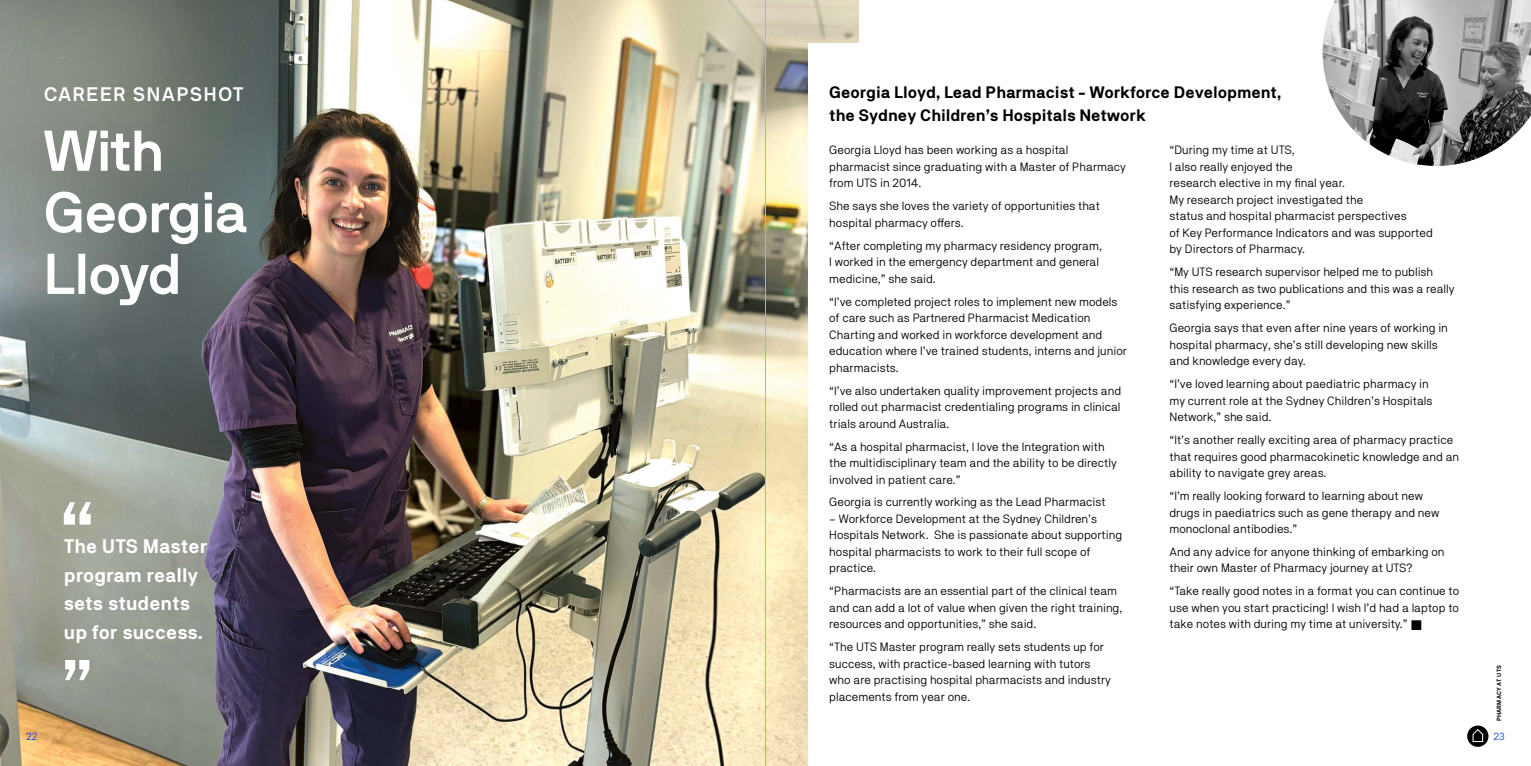
<style>
.page{position:relative;width:1531px;height:766px;background:#fff}
.page>*{position:absolute;margin:0;border:0;box-sizing:border-box;transform-origin:0 0}
.t1{font:700 57px/61.5px "NB International Pro";color:#fff}
.t2{font:700 19.5px/28.5px "NB Akademie";color:#fff}
.t3{font:700 19.5px "NB International Pro";letter-spacing:.095em;color:#fff}
.t4{font:700 16.5px/22.5px "NB Akademie";letter-spacing:-.005em;color:#000}
.t5{font:12px/16.5px "NB Akademie";color:#000}
.t6{font:10.5px "NB Akademie";color:#0f4beb}
.t7{font:700 6px "NB Akademie";letter-spacing:.03em;color:#000}
</style>
<div class="page">
<img style="left:0;top:0;width:859px;height:765px">
<div style="left:808px;top:43px;width:276px;height:722px;background:#fff"></div>
<img style="left:1322px;top:0;width:209px;height:166px">
<svg style="left:65px;top:659px;width:24px;height:21px"></svg>
<svg style="left:64px;top:502px;width:27px;height:22px"></svg>
<hr style="left:765px;top:0;width:1px;height:765px;background:#b2b2b2">
<div style="left:1467px;top:725px;width:21px;height:21px;background:#000;border-radius:50%"></div>
<svg style="left:1472px;top:729px;width:11px;height:13px"></svg>
<h2 class="t3" style="left:44px;top:82px;width:201px">CAREER SNAPSHOT</h2>
<h1 class="t1" style="left:44px;top:119px;width:204px">With<br>Georgia<br>Lloyd</h1>
<h2 class="t2" style="left:64px;top:531px;width:145px">The UTS Master program really sets students up for success.</h2>
<h3 class="t4" style="left:829px;top:81px;width:453px">Georgia Lloyd, Lead Pharmacist - Workforce Development, the Sydney Children’s Hospitals Network</h3>
<p class="t5" style="left:829px;top:142px;width:298px">Georgia Lloyd has been working as a hospital pharmacist since graduating with a Master of Pharmacy from UTS in 2014.</p>
<p class="t5" style="left:829px;top:197px;width:272px">She says she loves the variety of opportunities that hospital pharmacy offers.</p>
<p class="t5" style="left:829px;top:237px;width:274px">“After completing my pharmacy residency program,<br>I worked in the emergency department and general medicine,” she said.</p>
<p class="t5" style="left:829px;top:293px;width:299px">“I’ve completed project roles to implement new models of care such as Partnered Pharmacist Medication Charting and worked in workforce development and education where I’ve trained students, interns and junior pharmacists.</p>
<p class="t5" style="left:829px;top:382px;width:293px;text-align:justify">“I’ve also undertaken quality improvement projects and rolled out pharmacist credentialing programs in clinical trials around Australia.</p>
<p class="t5" style="left:829px;top:437px;width:289px">“As a hospital pharmacist, I love the Integration with the multidisciplinary team and the ability to be directly involved in patient care.”</p>
<p class="t5" style="left:829px;top:493px;width:278px">Georgia is currently working as the Lead Pharmacist</p>
<p class="t5" style="left:829px;top:510px;width:294px">– Workforce Development at the Sydney Children’s Hospitals Network. She is passionate about supporting hospital pharmacists to work to their full scope of practice.</p>
<p class="t5" style="left:829px;top:582px;width:295px">“Pharmacists are an essential part of the clinical team and can add a lot of value when given the right training, resources and opportunities,” she said.</p>
<p class="t5" style="left:829px;top:638px;width:283px">“The UTS Master program really sets students up for success, with practice-based learning with tutors who are practising hospital pharmacists and industry placements from year one.</p>
<p class="t5" style="left:1169px;top:142px;width:265px">“During my time at UTS,<br>I also really enjoyed the<br>research elective in my final year.<br>My research project investigated the<br>status and hospital pharmacist perspectives<br>of Key Performance Indicators and was supported by Directors of Pharmacy.</p>
<p class="t5" style="left:1169px;top:263px;width:287px">“My UTS research supervisor helped me to publish this research as two publications and this was a really satisfying experience.”</p>
<p class="t5" style="left:1169px;top:319px;width:280px">Georgia says that even after nine years of working in hospital pharmacy, she’s still developing new skills and knowledge every day.</p>
<p class="t5" style="left:1169px;top:375px;width:264px">“I’ve loved learning about paediatric pharmacy in my current role at the Sydney Children’s Hospitals<br>Network,” she said.</p>
<p class="t5" style="left:1169px;top:431px;width:291px">“It’s another really exciting area of pharmacy practice that requires good pharmacokinetic knowledge and an ability to navigate grey areas.</p>
<p class="t5" style="left:1169px;top:487px;width:271px">“I’m really looking forward to learning about new drugs in paediatrics such as gene therapy and new monoclonal antibodies.”</p>
<p class="t5" style="left:1169px;top:543px;width:276px">And any advice for anyone thinking of embarking on their own Master of Pharmacy journey at UTS?</p>
<p class="t5" style="left:1169px;top:582px;width:291px;text-align:justify">“Take really good notes in a format you can continue to use when you start practicing! I wish I’d had a laptop to take notes with during my time at university.”</p>
<p class="t7" style="left:1495px;top:721px;width:58px;rotate:-90deg">PHARMACY AT UTS</p>
<p class="t6" style="left:26px;top:729px;width:13px">22</p>
<p class="t6" style="left:1493px;top:729px;width:13px">23</p>
</div>
